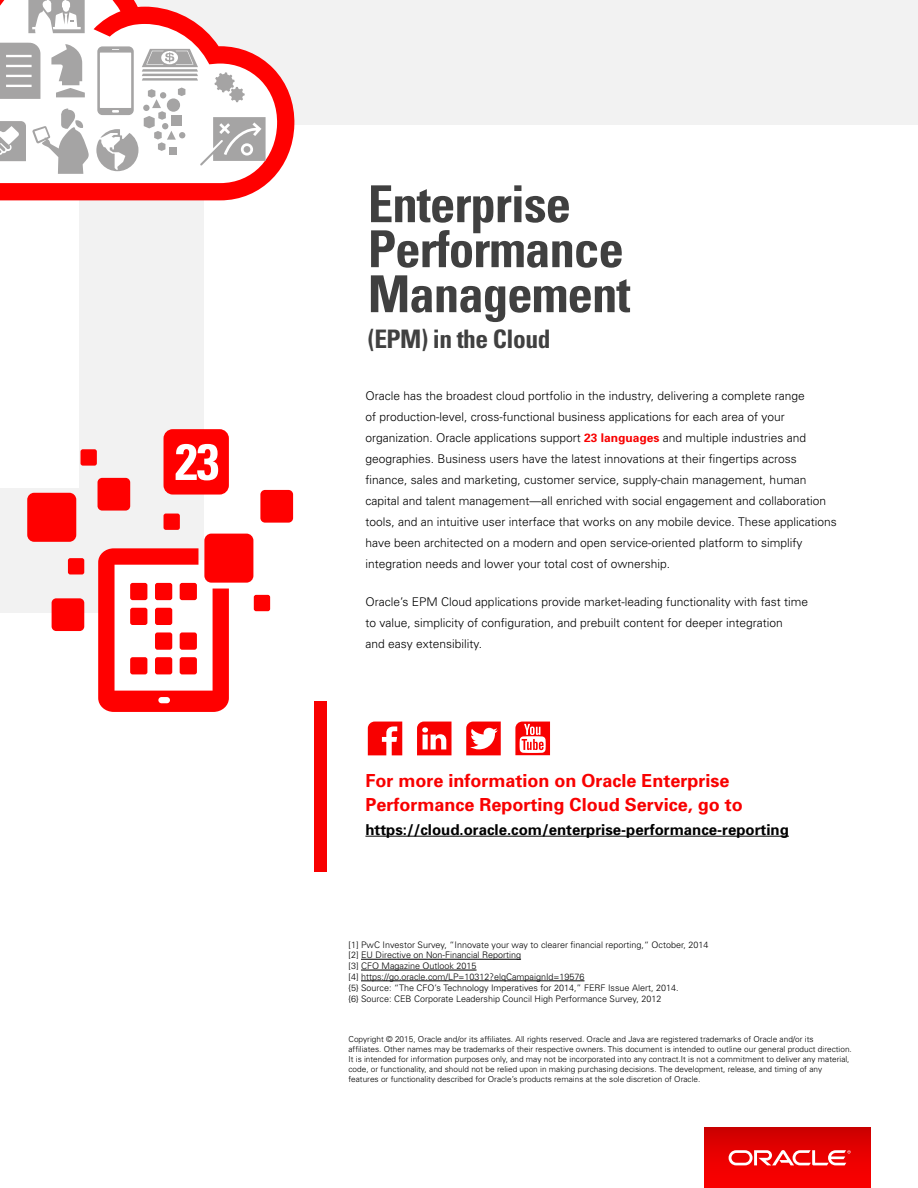
<style>
.page{position:relative;width:918px;height:1188px;background:#fff}
.page>*{position:absolute;margin:0;border:0;box-sizing:border-box;transform-origin:0 0}
.t1{font:700 condensed 51px/45px "Univers";letter-spacing:-.02em;color:#404040}
.t2{font:700 condensed 51px "Univers";color:#fff}
.t3{font:700 condensed 25.5px "Univers";letter-spacing:-.02em;color:#404040}
.body_copy{font:700 18px/24px "Univers";color:#f80000}
.body_copy-2{font:700 15px "Univers";color:#000}
.Body_Copy{font:300 12px/21px "Univers";color:#000}
.t4{font:300 9px "Univers";color:#000}
.t5{font:300 8.25px/9.9px "Univers";color:#000}
.s1{font-weight:700;color:#f80000}
</style>
<div class="page">
<div style="left:79px;top:190px;width:125px;height:423px;background:#f2f2f2"></div>
<div style="left:295px;top:0;width:623px;height:125px;background:#f2f2f2"></div>
<div style="left:0;top:488px;width:204px;height:125px;background:#f2f2f2"></div>
<svg style="left:0;top:0;width:295px;height:200px"></svg>
<svg style="left:97px;top:46px;width:37px;height:69px"></svg>
<svg style="left:51px;top:44px;width:34px;height:53px"></svg>
<svg style="left:32px;top:108px;width:57px;height:66px"></svg>
<svg style="left:200px;top:117px;width:66px;height:48px"></svg>
<div style="left:244px;top:146px;width:6px;height:7px;background:#a5a4a4;border-radius:50%"></div>
<svg style="left:0;top:43px;width:40px;height:56px;background:#afaeae"></svg>
<svg style="left:28px;top:0;width:57px;height:33px"></svg>
<svg style="left:0;top:116px;width:26px;height:45px"></svg>
<svg style="left:96px;top:129px;width:42px;height:42px"></svg>
<svg style="left:142px;top:49px;width:56px;height:32px"></svg>
<div style="left:170px;top:147px;width:7px;height:7px;background:#a5a4a4"></div>
<svg style="left:144px;top:88px;width:41px;height:63px"></svg>
<div style="left:143px;top:105px;width:7px;height:6px;background:#a5a4a4;border-radius:50%"></div>
<svg style="left:215px;top:72px;width:30px;height:30px"></svg>
<hr style="left:361px;top:959px;width:160px;height:1px;background:#000">
<hr style="left:361px;top:970px;width:116px;height:1px;background:#000">
<hr style="left:361px;top:981px;width:224px;height:1px;background:#000">
<div style="left:314px;top:702px;width:13px;height:170px;background:#f80000"></div>
<hr style="left:365px;top:836px;width:424px;height:1px;background:#000">
<svg style="left:466px;top:722px;width:35px;height:33px"></svg>
<svg style="left:368px;top:722px;width:34px;height:33px"></svg>
<svg style="left:417px;top:722px;width:35px;height:33px"></svg>
<svg style="left:515px;top:722px;width:35px;height:33px"></svg>
<div style="left:81px;top:449px;width:16px;height:17px;background:#f00;border-radius:2px"></div>
<div style="left:98px;top:478px;width:32px;height:33px;background:#f00;border-radius:5px"></div>
<div style="left:260px;top:490px;width:33px;height:33px;background:#f00;border-radius:5px"></div>
<div style="left:164px;top:514px;width:16px;height:16px;background:#f00;border-radius:2px"></div>
<div style="left:164px;top:429px;width:65px;height:66px;background:#f00;border-radius:9px"></div>
<div style="left:52px;top:598px;width:32px;height:33px;background:#f00;border-radius:5px"></div>
<div style="left:27px;top:493px;width:49px;height:49px;background:#f00;border-radius:7px"></div>
<div style="left:204px;top:534px;width:49px;height:49px;background:#f00;border-radius:7px"></div>
<div style="left:68px;top:558px;width:16px;height:16px;background:#f00;border-radius:2px"></div>
<div style="left:254px;top:595px;width:16px;height:16px;background:#f00;border-radius:2px"></div>
<svg style="left:98px;top:548px;width:131px;height:164px"></svg>
<div style="left:705px;top:1128px;width:165px;height:60px;background:linear-gradient(to bottom,#d10000,#fe0000)"></div>
<svg style="left:729px;top:1150px;width:122px;height:15px"></svg>
<p class="t2" style="left:175px;top:431px;width:46px">23</p>
<p class="t1" style="left:368px;top:181px;width:264px">Enterprise<br>Performance<br>Management</p>
<p class="t3" style="left:368px;top:323px;width:184px">(EPM) in the Cloud</p>
<p class="Body_Copy" style="left:366px;top:385px;width:473px">Oracle has the broadest cloud portfolio in the industry, delivering a complete range<br>of production-level, cross-functional business applications for each area of your organization. Oracle applications support <span class="s1">23 languages</span> and multiple industries and geographies. Business users have the latest innovations at their fingertips across finance, sales and marketing, customer service, supply-chain management, human capital and talent management—all enriched with social engagement and collaboration tools, and an intuitive user interface that works on any mobile device. These applications have been architected on a modern and open service-oriented platform to simplify integration needs and lower your total cost of ownership.</p>
<p class="Body_Copy" style="left:366px;top:591px;width:444px">Oracle’s EPM Cloud applications provide market-leading functionality with fast time to value, simplicity of configuration, and prebuilt content for deeper integration<br>and easy extensibility.</p>
<p class="body_copy" style="left:365px;top:768px;width:379px">For more information on Oracle Enterprise<br>Performance Reporting Cloud Service, go to</p>
<p class="body_copy-2" style="left:365px;top:820px;width:425px">https://cloud.oracle.com/enterprise-performance-reporting</p>
<p class="t4" style="left:349px;top:939px;width:361px">[1] PwC Investor Survey, “Innovate your way to clearer financial reporting,“ October, 2014</p>
<p class="t4" style="left:349px;top:950px;width:174px">[2] EU Directive on Non-Financial Reporting</p>
<p class="t4" style="left:349px;top:961px;width:130px">[3] CFO Magazine Outlook 2015</p>
<p class="t4" style="left:349px;top:971px;width:237px">[4] https://go.oracle.com/LP=10312?elqCampaignId=19576</p>
<p class="t4" style="left:349px;top:982px;width:332px">{5} Source: “The CFO’s Technology Imperatives for 2014,” FERF Issue Alert, 2014.</p>
<p class="t4" style="left:349px;top:993px;width:315px">{6} Source: CEB Corporate Leadership Council High Performance Survey, 2012</p>
<p class="t5" style="left:349px;top:1034px;width:505px">Copyright © 2015, Oracle and/or its affiliates. All rights reserved. Oracle and Java are registered trademarks of Oracle and/or its<br>affiliates. Other names may be trademarks of their respective owners. This document is intended to outline our general product direction.<br>It is intended for information purposes only, and may not be incorporated into any contract.It is not a commitment to deliver any material, code, or functionality, and should not be relied upon in making purchasing decisions. The development, release, and timing of any features or functionality described for Oracle’s products remains at the sole discretion of Oracle.</p>
</div>
